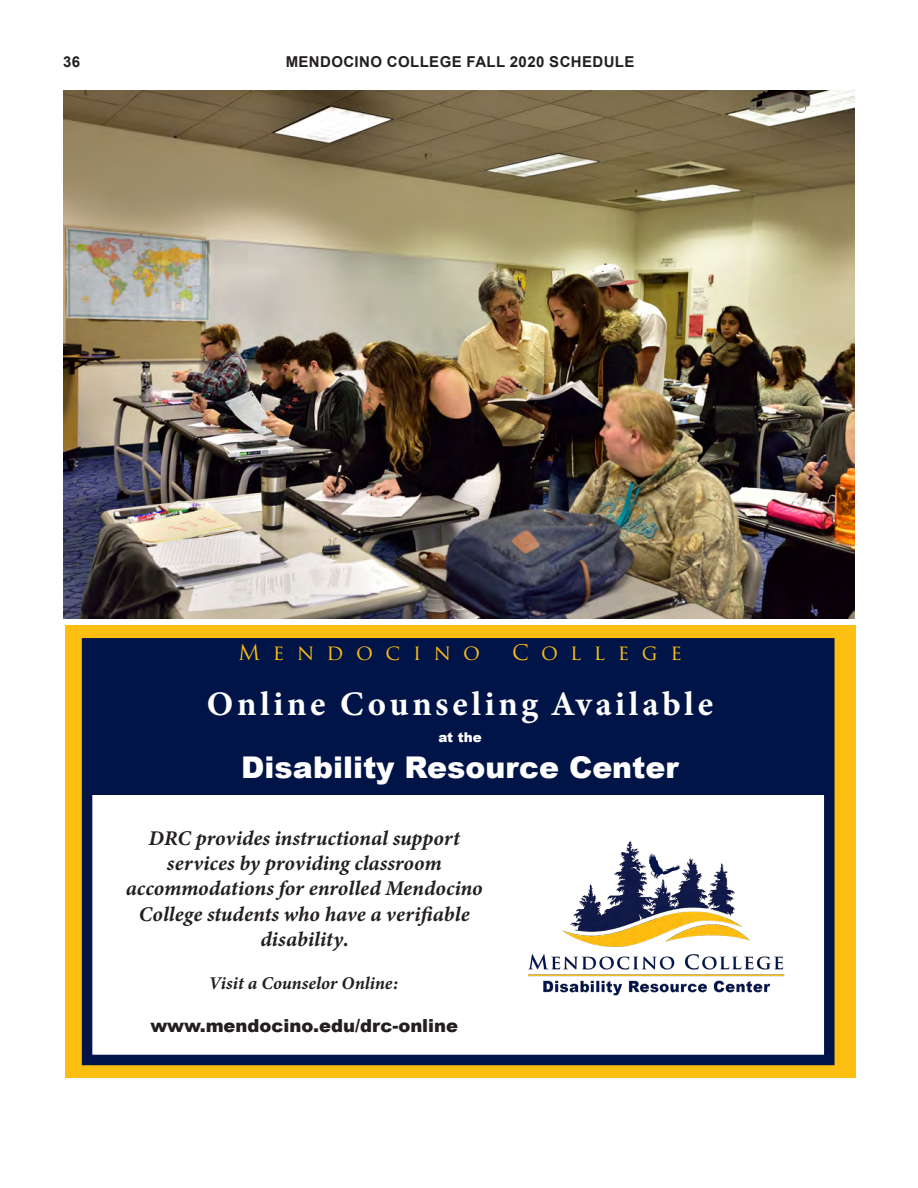
<style>
.page{position:relative;width:918px;height:1188px;background:#fff}
.page>*{position:absolute;margin:0;border:0;box-sizing:border-box;transform-origin:0 0}
.t1{font:34.5px "Minion Variable Concept";letter-spacing:.1em;color:#fff}
.t2{font:900 30px "Arial";color:#fff}
.t3{font:italic 21px/25.2px "Minion Variable Concept";color:#231f20;text-align:center}
.t4{font:21px "Trajan Pro";letter-spacing:.6em;color:#fdbe12}
.t5{font:900 18px "Arial";color:#231f20}
.t6{font:italic 18px "Minion Variable Concept";color:#231f20}
.t7{font:700 15px "Arial";letter-spacing:.025em;color:#231f20}
.t8{font:900 13.5px "Arial";color:#fff}
</style>
<div class="page">
<div style="left:65px;top:625px;width:790px;height:452px;background:#fdbe12"></div>
<div style="left:87px;top:643px;width:742px;height:417px;background:#fff"></div>
<div style="left:82px;top:638px;width:753px;height:427px;border:10px solid #001447"></div>
<img style="left:528px;top:841px;width:257px;height:155px">
<div style="left:89px;top:644px;width:742px;height:151px;background:#001447"></div>
<img style="left:63px;top:90px;width:792px;height:529px">
<p class="t7" style="left:63px;top:52px;width:19px">36</p>
<p class="t7" style="left:286px;top:52px;width:350px">MENDOCINO COLLEGE FALL 2020 SCHEDULE</p>
<p class="t4" style="left:238px;top:639px;width:243px">Mendocino</p>
<p class="t4" style="left:512px;top:639px;width:171px">College</p>
<p class="t1" style="left:207px;top:680px;width:508px">Online Counseling Available</p>
<p class="t8" style="left:438px;top:727px;width:45px">at the</p>
<p class="t2" style="left:241px;top:745px;width:439px">Disability Resource Center</p>
<p class="t3" style="left:126px;top:826px;width:358px">DRC provides instructional support services by providing classroom accommodations for enrolled Mendocino<br>College students who have a verifiable disability.</p>
<p class="t6" style="left:210px;top:971px;width:190px">Visit a Counselor Online:</p>
<p class="t5" style="left:150px;top:1013px;width:309px">www.mendocino.edu/drc-online</p>
</div>
